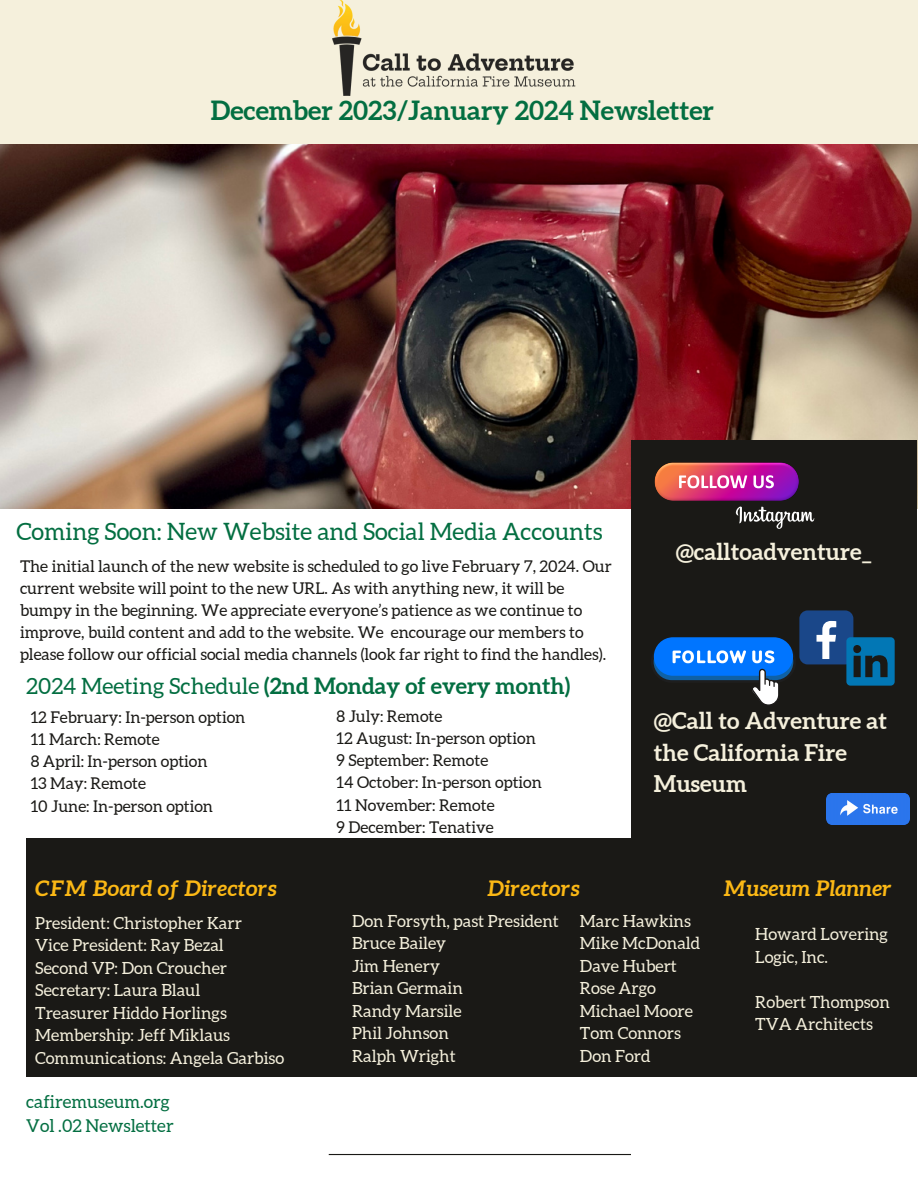
<style>
.page{position:relative;width:918px;height:1188px;background:#fff}
.page>*{position:absolute;margin:0;border:0;box-sizing:border-box;transform-origin:0 0}
.t1{font:700 26.4px "Aleo";color:#036e41}
.t2{font:23.85px "Aleo";color:#036e41}
.t3{font:700 22.95px/31.5px "Aleo";color:#f5f0dc}
.t4{font:700 22.35px "Aleo";color:#036e41}
.t5{font:italic 700 21.6px "Aleo";color:#fbb815}
.t6{font:17.7px "Aleo";color:#036e41}
.t7{font:16.8px "Aleo";color:#f5f0dc}
.t8{font:16.2px/22.2px "Aleo";color:#1a1916}
.s1{font-weight:400}
</style>
<div class="page">
<img style="left:0;top:144px;width:918px;height:364px">
<div style="left:0;top:0;width:918px;height:143px;background:#f5f0dc"></div>
<div style="left:26px;top:839px;width:891px;height:238px;background:#1a1916"></div>
<hr style="left:329px;top:1154px;width:302px;height:1px;background:#1a1916">
<img style="left:332px;top:0;width:244px;height:96px">
<div style="left:631px;top:441px;width:286px;height:398px;background:#1a1916"></div>
<svg style="left:736px;top:506px;width:78px;height:23px"></svg>
<img style="left:654px;top:463px;width:145px;height:38px">
<svg style="left:679px;top:475px;width:95px;height:13px"></svg>
<div style="left:654px;top:637px;width:139px;height:39px;background:#0075ff;border-radius:19px"></div>
<svg style="left:653px;top:641px;width:141px;height:64px"></svg>
<img style="left:826px;top:794px;width:83px;height:30px">
<div style="left:799px;top:610px;width:54px;height:54px;background:#1a4789;border-radius:8px"></div>
<svg style="left:817px;top:621px;width:19px;height:38px"></svg>
<svg style="left:846px;top:637px;width:49px;height:49px"></svg>
<p class="t1" style="left:211px;top:95px;width:505px">December 2023/January 2024 Newsletter</p>
<p class="t2" style="left:16px;top:518px;width:588px">Coming Soon: New Website and Social Media Accounts</p>
<p class="t8" style="left:20px;top:555px;width:593px">The initial launch of the new website is scheduled to go live February 7, 2024. Our current website will point to the new URL. As with anything new, it will be bumpy in the beginning. We appreciate everyone’s patience as we continue to improve, build content and add to the website. We encourage our members to please follow our official social media channels (look far right to find the handles).</p>
<p class="t4" style="left:26px;top:673px;width:545px"><span class="s1">2024 Meeting Schedule</span> (2nd Monday of every month)</p>
<p class="t8" style="left:31px;top:706px;width:216px">12 February: In-person option</p>
<p class="t8" style="left:31px;top:728px;width:131px">11 March: Remote</p>
<p class="t8" style="left:31px;top:750px;width:178px">8 April: In-person option</p>
<p class="t8" style="left:31px;top:773px;width:117px">13 May: Remote</p>
<p class="t8" style="left:31px;top:795px;width:184px">10 June: In-person option</p>
<p class="t8" style="left:337px;top:705px;width:107px">8 July: Remote</p>
<p class="t8" style="left:337px;top:727px;width:201px">12 August: In-person option</p>
<p class="t8" style="left:337px;top:749px;width:153px">9 September: Remote</p>
<p class="t8" style="left:337px;top:771px;width:207px">14 October: In-person option</p>
<p class="t8" style="left:337px;top:794px;width:160px">11 November: Remote</p>
<p class="t8" style="left:337px;top:816px;width:159px">9 December: Tenative</p>
<p class="t3" style="left:676px;top:536px;width:198px">@calltoadventure_</p>
<p class="t3" style="left:654px;top:705px;width:235px">@Call to Adventure at the California Fire<br>Museum</p>
<p class="t5" style="left:35px;top:875px;width:243px">CFM Board of Directors</p>
<p class="t7" style="left:35px;top:913px;width:208px">President: Christopher Karr</p>
<p class="t7" style="left:35px;top:936px;width:190px">Vice President: Ray Bezal</p>
<p class="t7" style="left:35px;top:958px;width:193px">Second VP: Don Croucher</p>
<p class="t7" style="left:35px;top:981px;width:167px">Secretary: Laura Blaul</p>
<p class="t7" style="left:35px;top:1003px;width:193px">Treasurer Hiddo Horlings</p>
<p class="t7" style="left:35px;top:1026px;width:196px">Membership: Jeff Miklaus</p>
<h3 class="t7" style="left:35px;top:1048px;width:250px">Communications: Angela Garbiso</h3>
<p class="t6" style="left:26px;top:1092px;width:145px">cafiremuseum.org</p>
<h3 class="t6" style="left:26px;top:1115px;width:149px">Vol .02 Newsletter</h3>
<p class="t5" style="left:487px;top:875px;width:94px">Directors</p>
<p class="t7" style="left:352px;top:911px;width:208px">Don Forsyth, past President</p>
<p class="t7" style="left:352px;top:934px;width:96px">Bruce Bailey</p>
<p class="t7" style="left:352px;top:956px;width:89px">Jim Henery</p>
<p class="t7" style="left:352px;top:979px;width:112px">Brian Germain</p>
<p class="t7" style="left:352px;top:1001px;width:111px">Randy Marsile</p>
<h3 class="t7" style="left:352px;top:1024px;width:98px">Phil Johnson</h3>
<h3 class="t7" style="left:352px;top:1046px;width:105px">Ralph Wright</h3>
<p class="t7" style="left:580px;top:911px;width:112px">Marc Hawkins</p>
<h3 class="t7" style="left:580px;top:934px;width:122px">Mike McDonald</h3>
<p class="t7" style="left:580px;top:956px;width:99px">Dave Hubert</p>
<p class="t7" style="left:580px;top:979px;width:78px">Rose Argo</p>
<p class="t7" style="left:580px;top:1001px;width:115px">Michael Moore</p>
<h2 class="t7" style="left:580px;top:1024px;width:103px">Tom Connors</h2>
<p class="t7" style="left:580px;top:1046px;width:72px">Don Ford</p>
<h4 class="t5" style="left:723px;top:875px;width:170px">Museum Planner</h4>
<p class="t7" style="left:755px;top:925px;width:134px">Howard Lovering</p>
<p class="t7" style="left:755px;top:947px;width:74px">Logic, Inc.</p>
<p class="t7" style="left:755px;top:992px;width:136px">Robert Thompson</p>
<p class="t7" style="left:755px;top:1015px;width:119px">TVA Architects</p>
</div>
